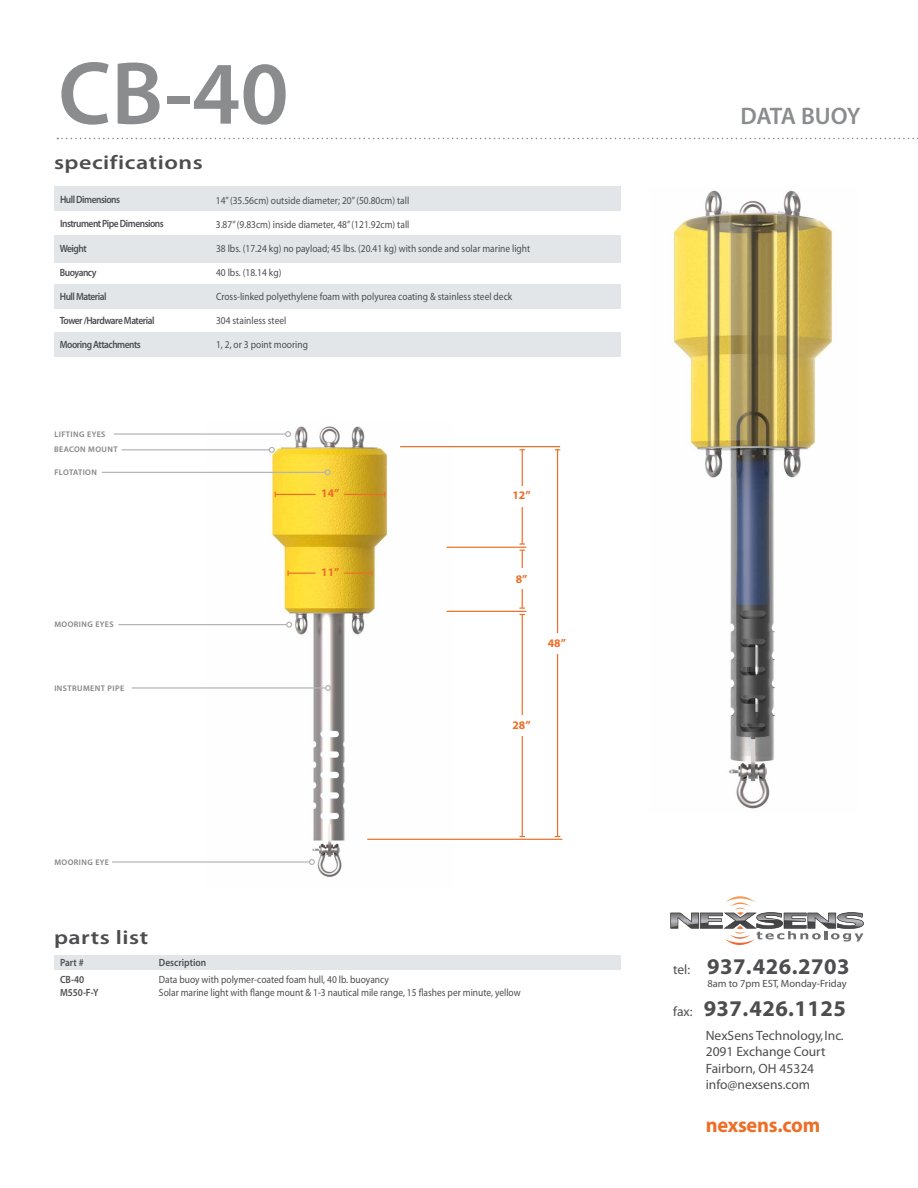
<style>
.page{position:relative;width:918px;height:1188px;background:#fff}
.page>*{position:absolute;margin:0;border:0;box-sizing:border-box;transform-origin:0 0}
.t1{font:600 90px "Myriad Pro";color:#8a8c8e}
.t2{font:600 24px "Myriad Pro";letter-spacing:-.025em;color:#8a8c8e}
.t3{font:700 22.5px "Myriad Pro";letter-spacing:.02em;color:#4d4d4f}
.t4{font:700 21px "Myriad Pro";letter-spacing:-.01em;color:#ed6f27}
.t5{font:600 19.65px "Myriad Pro";letter-spacing:.02em;color:#4d4d4f;scale:1.22 1}
.t6{font:13.5px/16.2px "Myriad Pro";color:#4d4d4f}
.t7{font:700 11.55px "Myriad Pro";color:#ed6f27}
.t8{font:10.5px "Myriad Pro";color:#4d4d4f;scale:.9 1}
.t9{font:600 10.5px "Myriad Pro";letter-spacing:-.05em;color:#4d4d4f;scale:.9 1}
.t10{font:10.5px "Myriad Pro";color:#4d4d4f}
.t11{font:600 10.5px "Myriad Pro";color:#4d4d4f;scale:.9 1}
.t12{font:600 8.1px "Myriad Pro";letter-spacing:.05em;color:#808285}
.s1{font-weight:400;font-size:13.5px}
</style>
<div class="page">
<img style="left:205px;top:426px;width:249px;height:451px">
<div style="left:54px;top:955px;width:567px;height:15px;background:#e2e6e8"></div>
<div style="left:54px;top:186px;width:567px;height:24px;background:#e2e6e8"></div>
<div style="left:54px;top:284px;width:567px;height:24px;background:#e2e6e8"></div>
<div style="left:54px;top:332px;width:567px;height:24px;background:#e2e6e8"></div>
<div style="left:54px;top:235px;width:567px;height:28px;background:#e2e6e8"></div>
<svg style="left:57px;top:138px;width:861px;height:1px"></svg>
<hr style="left:522px;top:450px;width:1px;height:94px;background:#ed6f27">
<hr style="left:522px;top:550px;width:1px;height:58px;background:#ed6f27">
<svg style="left:520px;top:543px;width:5px;height:8px"></svg>
<hr style="left:522px;top:614px;width:1px;height:223px;background:#ed6f27">
<svg style="left:520px;top:608px;width:5px;height:7px"></svg>
<hr style="left:557px;top:450px;width:1px;height:387px;background:#ed6f27">
<div style="left:502px;top:487px;width:38px;height:20px;background:#fff"></div>
<div style="left:502px;top:569px;width:38px;height:20px;background:#fff"></div>
<div style="left:502px;top:715px;width:38px;height:21px;background:#fff"></div>
<div style="left:538px;top:633px;width:37px;height:20px;background:#fff"></div>
<hr style="left:400px;top:446px;width:160px;height:1px;background:#ed6f27">
<hr style="left:367px;top:839px;width:195px;height:1px;background:#ed6f27">
<hr style="left:447px;top:547px;width:79px;height:1px;background:#ed6f27">
<hr style="left:122px;top:449px;width:147px;height:1px;background:#b1b4b6">
<svg style="left:269px;top:447px;width:6px;height:6px"></svg>
<hr style="left:102px;top:472px;width:223px;height:1px;background:#b1b4b6">
<div style="left:324px;top:469px;width:7px;height:6px;border:1px solid #b1b4b6;border-radius:50%"></div>
<hr style="left:118px;top:624px;width:169px;height:1px;background:#b1b4b6">
<svg style="left:286px;top:622px;width:6px;height:6px"></svg>
<hr style="left:114px;top:433px;width:172px;height:2px;background:#b1b4b6">
<svg style="left:285px;top:431px;width:6px;height:6px"></svg>
<hr style="left:132px;top:687px;width:194px;height:2px;background:#b1b4b6">
<svg style="left:325px;top:685px;width:6px;height:6px"></svg>
<hr style="left:112px;top:861px;width:198px;height:2px;background:#b1b4b6">
<svg style="left:309px;top:859px;width:6px;height:6px"></svg>
<hr style="left:447px;top:611px;width:79px;height:1px;background:#ed6f27">
<hr style="left:275px;top:494px;width:41px;height:1px;background:#ed6f27">
<hr style="left:344px;top:494px;width:41px;height:1px;background:#ed6f27">
<svg style="left:287px;top:570px;width:29px;height:6px"></svg>
<svg style="left:344px;top:570px;width:28px;height:6px"></svg>
<svg style="left:670px;top:896px;width:194px;height:49px"></svg>
<img style="left:673px;top:190px;width:162px;height:619px">
<h1 class="t1" style="left:58px;top:36px;width:232px">CB-40</h1>
<h3 class="t5" style="left:54px;top:150px;width:123px">specifications</h3>
<p class="t9" style="left:60px;top:193px;width:68px">Hull Dimensions</p>
<p class="t9" style="left:60px;top:217px;width:117px">Instrument Pipe Dimensions</p>
<p class="t9" style="left:60px;top:241px;width:31px">Weight</p>
<p class="t9" style="left:60px;top:265px;width:42px">Buoyancy</p>
<p class="t9" style="left:60px;top:289px;width:53px">Hull Material</p>
<p class="t9" style="left:60px;top:313px;width:107px">Tower /Hardware Material</p>
<p class="t9" style="left:60px;top:337px;width:92px">Mooring Attachments</p>
<p class="t8" style="left:216px;top:194px;width:216px">14” (35.56cm) outside diameter; 20” (50.80cm) tall</p>
<p class="t8" style="left:216px;top:218px;width:217px">3.87” (9.83cm) inside diameter, 48” (121.92cm) tall</p>
<p class="t8" style="left:216px;top:242px;width:351px">38 lbs. (17.24 kg) no payload; 45 lbs. (20.41 kg) with sonde and solar marine light</p>
<p class="t8" style="left:216px;top:266px;width:74px">40 lbs. (18.14 kg)</p>
<p class="t8" style="left:216px;top:290px;width:331px">Cross-linked polyethylene foam with polyurea coating &amp; stainless steel deck</p>
<p class="t8" style="left:216px;top:314px;width:80px">304 stainless steel</p>
<p class="t8" style="left:216px;top:338px;width:104px">1, 2, or 3 point mooring</p>
<p class="t12" style="left:54px;top:429px;width:53px">LIFTING EYES</p>
<p class="t12" style="left:54px;top:444px;width:65px">BEACON MOUNT</p>
<p class="t12" style="left:54px;top:467px;width:44px">FLOTATION</p>
<p class="t12" style="left:54px;top:620px;width:61px">MOORING EYES</p>
<p class="t12" style="left:54px;top:683px;width:71px">INSTRUMENT PIPE</p>
<p class="t7" style="left:321px;top:486px;width:20px">14”</p>
<p class="t7" style="left:321px;top:564px;width:20px">11”</p>
<p class="t7" style="left:513px;top:488px;width:20px">12”</p>
<p class="t7" style="left:516px;top:571px;width:13px">8”</p>
<p class="t7" style="left:548px;top:636px;width:20px">48”</p>
<p class="t7" style="left:513px;top:717px;width:20px">28”</p>
<p class="t12" style="left:54px;top:857px;width:56px">MOORING EYE</p>
<h3 class="t5" style="left:54px;top:925px;width:79px">parts list</h3>
<p class="t9" style="left:60px;top:956px;width:28px">Part #</p>
<p class="t11" style="left:159px;top:956px;width:54px">Description</p>
<p class="t9" style="left:60px;top:973px;width:28px">CB-40</p>
<p class="t8" style="left:159px;top:973px;width:257px">Data buoy with polymer-coated foam hull, 40 lb. buoyancy</p>
<p class="t9" style="left:60px;top:986px;width:44px">M550-F-Y</p>
<p class="t8" style="left:159px;top:986px;width:403px">Solar marine light with flange mount &amp; 1-3 nautical mile range, 15 flashes per minute, yellow</p>
<h2 class="t2" style="left:741px;top:101px;width:122px">DATA BUOY</h2>
<h3 class="t3" style="left:673px;top:952px;width:178px"><span class="s1">tel:</span> 937.426.2703</h3>
<p class="t10" style="left:707px;top:977px;width:141px">8am to 7pm EST, Monday-Friday</p>
<h3 class="t3" style="left:673px;top:994px;width:174px"><span class="s1">fax:</span> 937.426.1125</h3>
<p class="t6" style="left:706px;top:1027px;width:139px">NexSens Technology, Inc.<br>2091 Exchange Court<br>Fairborn, OH 45324 info@nexsens.com</p>
<h3 class="t4" style="left:706px;top:1112px;width:116px">nexsens.com</h3>
</div>
